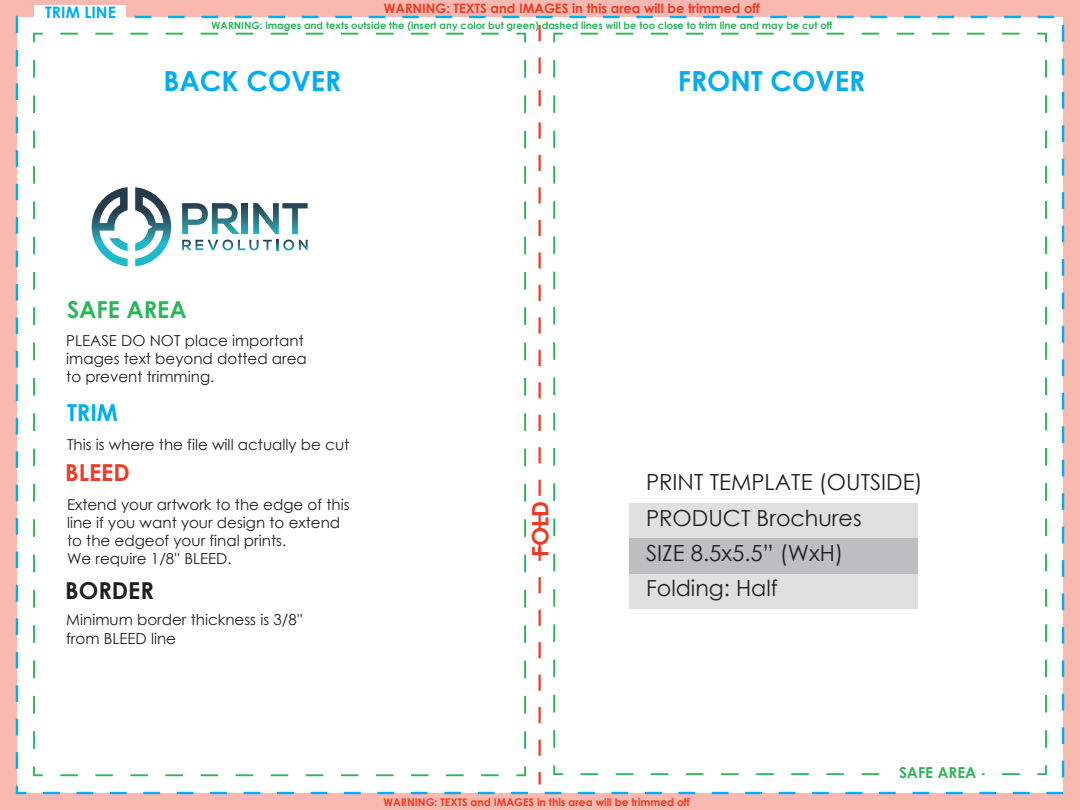
<style>
.page{position:relative;width:1080px;height:810px;background:#f9b8b0}
.page>*{position:absolute;margin:0;border:0;box-sizing:border-box;transform-origin:0 0}
.t1{font:700 27.75px "Century Gothic";color:#00aeef}
.t2{font:700 23.38px "Century Gothic";color:#2eb45b}
.t3{font:700 23.38px "Century Gothic";color:#231f20}
.t4{font:700 23.38px "Century Gothic";color:#ef3a23}
.t5{font:700 23.38px "Century Gothic";color:#00aeef}
.t6{font:700 22.75px "Century Gothic";color:#ef3a23}
.t7{font:22.25px/35.4px "Century Gothic";color:#231f20}
.t8{font:700 15.88px "Century Gothic";color:#00aeef}
.t9{font:15.12px/18.1px "Century Gothic";color:#231f20}
.t10{font:700 15.12px "Century Gothic";color:#2eb45b}
.t11{font:700 13px "Century Gothic";color:#ef3a23}
.t12{font:700 10.62px "Century Gothic";color:#ef3a23}
.t13{font:700 10px "Century Gothic";color:#2eb45b}
</style>
<div class="page">
<div style="left:16px;top:16px;width:1048px;height:778px;background:#fff;border:2px dashed #00afef"></div>
<div style="left:35px;top:5px;width:91px;height:20px;background:#fff"></div>
<div style="left:629px;top:503px;width:289px;height:71px;background:#bcbec0"></div>
<div style="left:629px;top:503px;width:289px;height:35px;background:#e0e0e0"></div>
<div style="left:629px;top:574px;width:289px;height:35px;background:#e0e0e0"></div>
<svg style="left:1037px;top:765px;width:10px;height:11px"></svg>
<svg style="left:580px;top:773px;width:440px;height:2px"></svg>
<svg style="left:553px;top:765px;width:10px;height:11px"></svg>
<svg style="left:553px;top:60px;width:2px;height:688px"></svg>
<svg style="left:553px;top:32px;width:10px;height:11px"></svg>
<svg style="left:581px;top:33px;width:439px;height:2px"></svg>
<svg style="left:1037px;top:32px;width:10px;height:11px"></svg>
<svg style="left:1045px;top:60px;width:2px;height:688px"></svg>
<svg style="left:516px;top:766px;width:10px;height:11px"></svg>
<svg style="left:60px;top:774px;width:439px;height:2px"></svg>
<svg style="left:33px;top:766px;width:10px;height:11px"></svg>
<svg style="left:33px;top:60px;width:2px;height:689px"></svg>
<svg style="left:33px;top:32px;width:10px;height:11px"></svg>
<svg style="left:60px;top:33px;width:439px;height:2px"></svg>
<svg style="left:516px;top:32px;width:10px;height:11px"></svg>
<svg style="left:524px;top:60px;width:2px;height:689px"></svg>
<svg style="left:539px;top:25px;width:2px;height:760px"></svg>
<div style="left:892px;top:764px;width:89px;height:18px;background:#fff"></div>
<svg style="left:92px;top:187px;width:36px;height:79px"></svg>
<svg style="left:135px;top:187px;width:36px;height:79px"></svg>
<svg style="left:182px;top:203px;width:57px;height:31px"></svg>
<svg style="left:242px;top:203px;width:5px;height:31px"></svg>
<svg style="left:253px;top:203px;width:55px;height:31px"></svg>
<svg style="left:182px;top:240px;width:126px;height:11px"></svg>
<p class="t8" style="left:45px;top:0;width:72px">TRIM LINE</p>
<p class="t11" style="left:384px;top:-2px;width:378px">WARNING: TEXTS and IMAGES in this area will be trimmed off</p>
<p class="t13" style="left:212px;top:18px;width:622px">WARNING: images and texts outside the (insert any color but green) dashed lines will be too close to trim line and may be cut off</p>
<h1 class="t1" style="left:163px;top:60px;width:180px">BACK COVER</h1>
<h1 class="t1" style="left:678px;top:60px;width:189px">FRONT COVER</h1>
<h2 class="t2" style="left:67px;top:292px;width:121px">SAFE AREA</h2>
<p class="t9" style="left:66px;top:331px;width:242px">PLEASE DO NOT place important images text beyond dotted area to prevent trimming.</p>
<h2 class="t5" style="left:67px;top:394px;width:52px">TRIM</h2>
<p class="t9" style="left:67px;top:435px;width:284px">This is where the file will actually be cut</p>
<h2 class="t4" style="left:65px;top:455px;width:66px">BLEED</h2>
<p class="t9" style="left:67px;top:495px;width:284px">Extend your artwork to the edge of this line if you want your design to extend to the edgeof your final prints.<br>We require 1/8'' BLEED.</p>
<h2 class="t3" style="left:65px;top:573px;width:90px">BORDER</h2>
<p class="t9" style="left:66px;top:611px;width:238px">Minimum border thickness is 3/8'' from BLEED line</p>
<h3 class="t6" style="left:523px;top:557px;width:58px;rotate:-90deg">FOLD</h3>
<h3 class="t7" style="left:646px;top:464px;width:278px">PRINT TEMPLATE (OUTSIDE)<br>PRODUCT Brochures<br>SIZE 8.5x5.5” (WxH)<br>Folding: Half</h3>
<p class="t12" style="left:384px;top:795px;width:308px">WARNING: TEXTS and IMAGES in this area will be trimmed off</p>
<p class="t10" style="left:899px;top:761px;width:79px">SAFE AREA</p>
</div>
